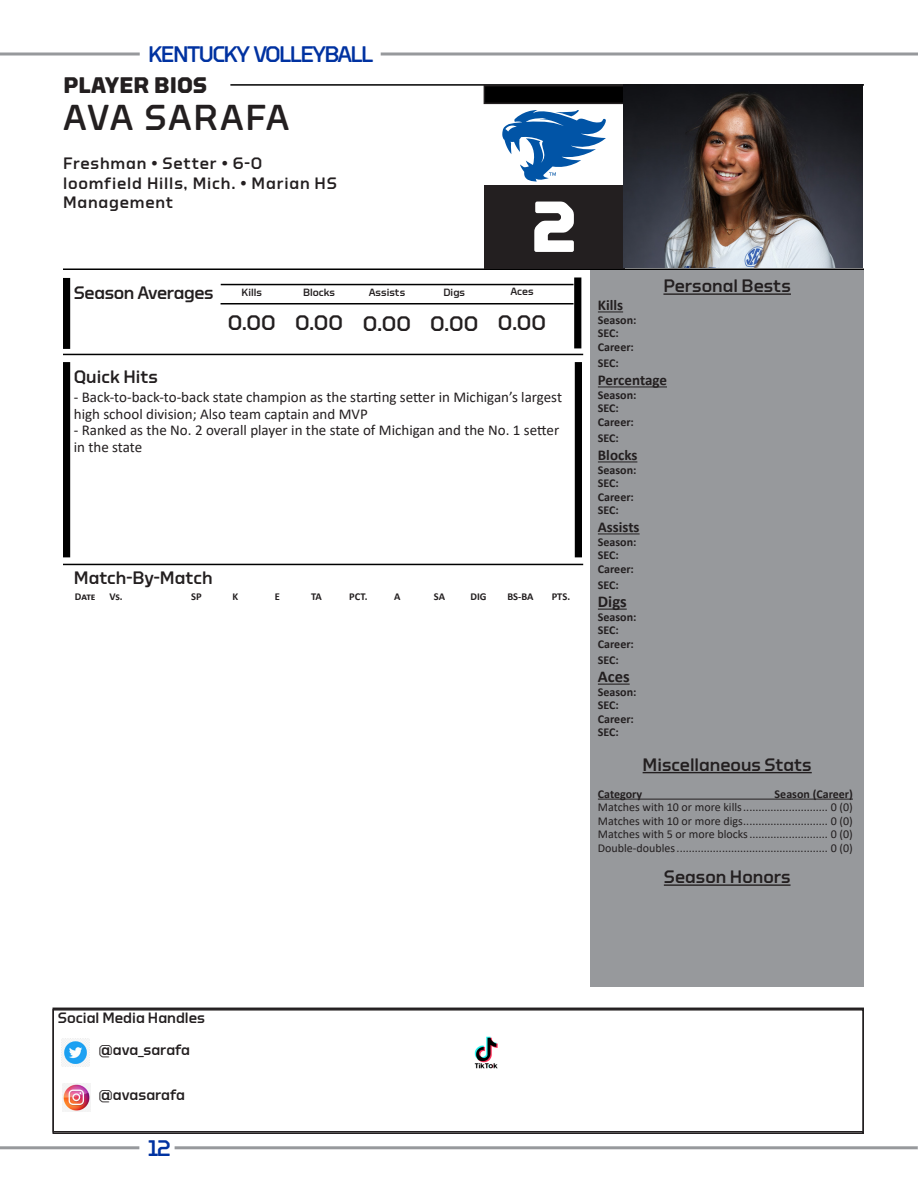
<style>
.page{position:relative;width:918px;height:1188px;background:#fff}
.page>*{position:absolute;margin:0;border:0;box-sizing:border-box;transform-origin:0 0}
.t1{font:700 72px "Torque";color:#fff}
.t2{font:500 36px "Torque";letter-spacing:.035em;color:#231f20}
.t3{font:500 22.5px "Torque";letter-spacing:-.08em;color:#0032a1}
.t4{font:700 22.5px "Torque";color:#231f20}
.t5{font:500 21px "Torque";color:#231f20}
.t6{font:500 18px "Torque";color:#231f20}
.t7{font:500 18px "Torque";letter-spacing:-.02em;color:#231f20}
.t8{font:500 16.5px "Torque";letter-spacing:.05em;color:#231f20}
.t9{font:700 16.5px "Calibri";color:#231f20}
.t10{font:15px/16.5px "Calibri";color:#231f20}
.t11{font:500 15px "Torque";color:#231f20}
.t12{font:700 15px "Calibri";color:#231f20}
.t13{font:12px "Calibri";color:#231f20}
.t14{font:700 12px "Calibri";color:#231f20}
.t15{font:700 10.5px "Calibri";letter-spacing:-.005em;color:#231f20}
.t16{font:500 10.5px "Torque";color:#231f20}
</style>
<div class="page">
<svg style="left:381px;top:52px;width:537px;height:4px;background:#b0b2b4"></svg>
<svg style="left:0;top:52px;width:140px;height:4px"></svg>
<hr style="left:175px;top:1146px;width:743px;height:3px;background:#97999c">
<hr style="left:0;top:1146px;width:139px;height:3px;background:#97999c">
<hr style="left:230px;top:84px;width:634px;height:2px;background:#000">
<hr style="left:63px;top:268px;width:801px;height:2px;background:#000">
<div style="left:590px;top:270px;width:274px;height:716px;background:#97999c"></div>
<hr style="left:663px;top:293px;width:128px;height:2px;background:#231f20">
<svg style="left:598px;top:311px;width:25px;height:1px"></svg>
<hr style="left:598px;top:386px;width:69px;height:1px;background:#231f20">
<hr style="left:598px;top:461px;width:39px;height:1px;background:#231f20">
<hr style="left:598px;top:533px;width:42px;height:1px;background:#231f20">
<svg style="left:598px;top:609px;width:29px;height:1px"></svg>
<hr style="left:598px;top:684px;width:32px;height:1px;background:#231f20">
<hr style="left:643px;top:772px;width:169px;height:1px;background:#231f20">
<hr style="left:598px;top:799px;width:255px;height:1px;background:#231f20">
<hr style="left:664px;top:884px;width:127px;height:2px;background:#231f20">
<div style="left:484px;top:185px;width:141px;height:84px;background:#231f20"></div>
<div style="left:484px;top:86px;width:140px;height:17px;background:#000"></div>
<div style="left:484px;top:85px;width:141px;height:19px;border:2px solid #231f20"></div>
<svg style="left:502px;top:110px;width:104px;height:72px"></svg>
<hr style="left:63px;top:354px;width:520px;height:1px;background:#000">
<div style="left:63px;top:278px;width:7px;height:71px;background:#000"></div>
<div style="left:574px;top:278px;width:7px;height:70px;background:#000;border:2px solid #000"></div>
<div style="left:63px;top:362px;width:7px;height:195px;background:#000"></div>
<hr style="left:63px;top:564px;width:520px;height:1px;background:#000">
<div style="left:575px;top:362px;width:7px;height:195px;background:#000"></div>
<hr style="left:221px;top:284px;width:353px;height:1px;background:#000">
<hr style="left:221px;top:303px;width:353px;height:1px;background:#000">
<div style="left:52px;top:1009px;width:812px;height:125px;border:2px solid #231f20"></div>
<img style="left:623px;top:84px;width:239px;height:184px">
<div style="left:52px;top:1008px;width:812px;height:124px;border:2px solid #231f20"></div>
<img style="left:62px;top:1038px;width:28px;height:28px">
<img style="left:62px;top:1084px;width:28px;height:28px">
<img style="left:474px;top:1036px;width:24px;height:33px">
<h3 class="t3" style="left:148px;top:41px;width:227px">KENTUCKY VOLLEYBALL</h3>
<p class="t4" style="left:64px;top:72px;width:145px">PLAYER BIOS</p>
<p class="t2" style="left:63px;top:98px;width:228px">AVA SARAFA</p>
<p class="t8" style="left:63px;top:154px;width:201px">Freshman • Setter • 6-0</p>
<p class="t8" style="left:63px;top:174px;width:276px">loomfield Hills, Mich. • Marian HS</p>
<p class="t8" style="left:63px;top:193px;width:112px">Management</p>
<p class="t1" style="left:531px;top:186px;width:48px">2</p>
<p class="t7" style="left:74px;top:283px;width:142px">Season Averages</p>
<p class="t16" style="left:242px;top:286px;width:22px">Kills</p>
<p class="t16" style="left:303px;top:286px;width:34px">Blocks</p>
<p class="t16" style="left:369px;top:286px;width:38px">Assists</p>
<p class="t16" style="left:443px;top:286px;width:23px">Digs</p>
<p class="t16" style="left:511px;top:286px;width:25px">Aces</p>
<p class="t5" style="left:228px;top:311px;width:50px">0.00</p>
<p class="t5" style="left:295px;top:311px;width:50px">0.00</p>
<p class="t5" style="left:363px;top:311px;width:50px">0.00</p>
<p class="t5" style="left:430px;top:312px;width:50px">0.00</p>
<p class="t5" style="left:498px;top:311px;width:50px">0.00</p>
<p class="t6" style="left:74px;top:367px;width:86px">Quick Hits</p>
<p class="t10" style="left:74px;top:389px;width:490px">- Back-to-back-to-back state champion as the starting setter in Michigan’s largest high school division; Also team captain and MVP</p>
<p class="t10" style="left:74px;top:422px;width:487px">- Ranked as the No. 2 overall player in the state of Michigan and the No. 1 setter in the state</p>
<p class="t6" style="left:74px;top:567px;width:140px">Match-By-Match</p>
<p class="t15" style="left:75px;top:589px;width:22px">Date</p>
<p class="t15" style="left:109px;top:589px;width:15px">Vs.</p>
<p class="t15" style="left:191px;top:589px;width:12px">SP</p>
<p class="t15" style="left:233px;top:589px;width:7px">K</p>
<p class="t15" style="left:275px;top:589px;width:7px">E</p>
<p class="t15" style="left:311px;top:589px;width:12px">TA</p>
<p class="t15" style="left:349px;top:589px;width:20px">PCT.</p>
<p class="t15" style="left:394px;top:589px;width:8px">A</p>
<p class="t15" style="left:434px;top:589px;width:13px">SA</p>
<p class="t15" style="left:470px;top:589px;width:18px">DIG</p>
<p class="t15" style="left:507px;top:589px;width:28px">BS-BA</p>
<p class="t15" style="left:552px;top:589px;width:20px">PTS.</p>
<p class="t6" style="left:663px;top:276px;width:129px">Personal Bests</p>
<p class="t12" style="left:598px;top:295px;width:27px">Kills</p>
<p class="t14" style="left:598px;top:311px;width:40px">Season:</p>
<p class="t14" style="left:598px;top:325px;width:23px">SEC:</p>
<p class="t14" style="left:598px;top:338px;width:38px">Career:</p>
<p class="t14" style="left:598px;top:355px;width:23px">SEC:</p>
<p class="t12" style="left:598px;top:370px;width:71px">Percentage</p>
<p class="t14" style="left:598px;top:386px;width:40px">Season:</p>
<p class="t14" style="left:598px;top:400px;width:23px">SEC:</p>
<p class="t14" style="left:598px;top:413px;width:38px">Career:</p>
<p class="t14" style="left:598px;top:430px;width:23px">SEC:</p>
<p class="t12" style="left:598px;top:445px;width:41px">Blocks</p>
<p class="t14" style="left:598px;top:461px;width:40px">Season:</p>
<p class="t14" style="left:598px;top:475px;width:23px">SEC:</p>
<p class="t14" style="left:598px;top:488px;width:38px">Career:</p>
<p class="t14" style="left:598px;top:502px;width:23px">SEC:</p>
<p class="t12" style="left:598px;top:517px;width:43px">Assists</p>
<p class="t14" style="left:598px;top:533px;width:40px">Season:</p>
<p class="t14" style="left:598px;top:547px;width:23px">SEC:</p>
<p class="t14" style="left:598px;top:560px;width:38px">Career:</p>
<p class="t14" style="left:598px;top:577px;width:23px">SEC:</p>
<p class="t9" style="left:598px;top:590px;width:30px">Digs</p>
<p class="t14" style="left:598px;top:608px;width:40px">Season:</p>
<p class="t14" style="left:598px;top:622px;width:23px">SEC:</p>
<p class="t14" style="left:598px;top:635px;width:38px">Career:</p>
<p class="t14" style="left:598px;top:652px;width:23px">SEC:</p>
<p class="t9" style="left:598px;top:665px;width:33px">Aces</p>
<p class="t14" style="left:598px;top:683px;width:40px">Season:</p>
<p class="t14" style="left:598px;top:697px;width:23px">SEC:</p>
<p class="t14" style="left:598px;top:710px;width:38px">Career:</p>
<p class="t14" style="left:598px;top:724px;width:23px">SEC:</p>
<p class="t6" style="left:643px;top:754px;width:171px">Miscellaneous Stats</p>
<p class="t14" style="left:598px;top:785px;width:46px">Category</p>
<p class="t14" style="left:775px;top:785px;width:80px">Season (Career)</p>
<p class="t13" style="left:598px;top:799px;width:256px">Matches with 10 or more kills............................ 0 (0)</p>
<p class="t13" style="left:598px;top:812px;width:256px">Matches with 10 or more digs............................ 0 (0)</p>
<p class="t13" style="left:598px;top:826px;width:256px">Matches with 5 or more blocks.......................... 0 (0)</p>
<p class="t13" style="left:598px;top:839px;width:256px">Double-doubles.................................................. 0 (0)</p>
<p class="t6" style="left:664px;top:867px;width:128px">Season Honors</p>
<p class="t11" style="left:58px;top:1009px;width:149px">Social Media Handles</p>
<p class="t11" style="left:98px;top:1041px;width:93px">@ava_sarafa</p>
<p class="t11" style="left:98px;top:1086px;width:88px">@avasarafa</p>
<h3 class="t3" style="left:148px;top:1135px;width:25px">12</h3>
</div>
